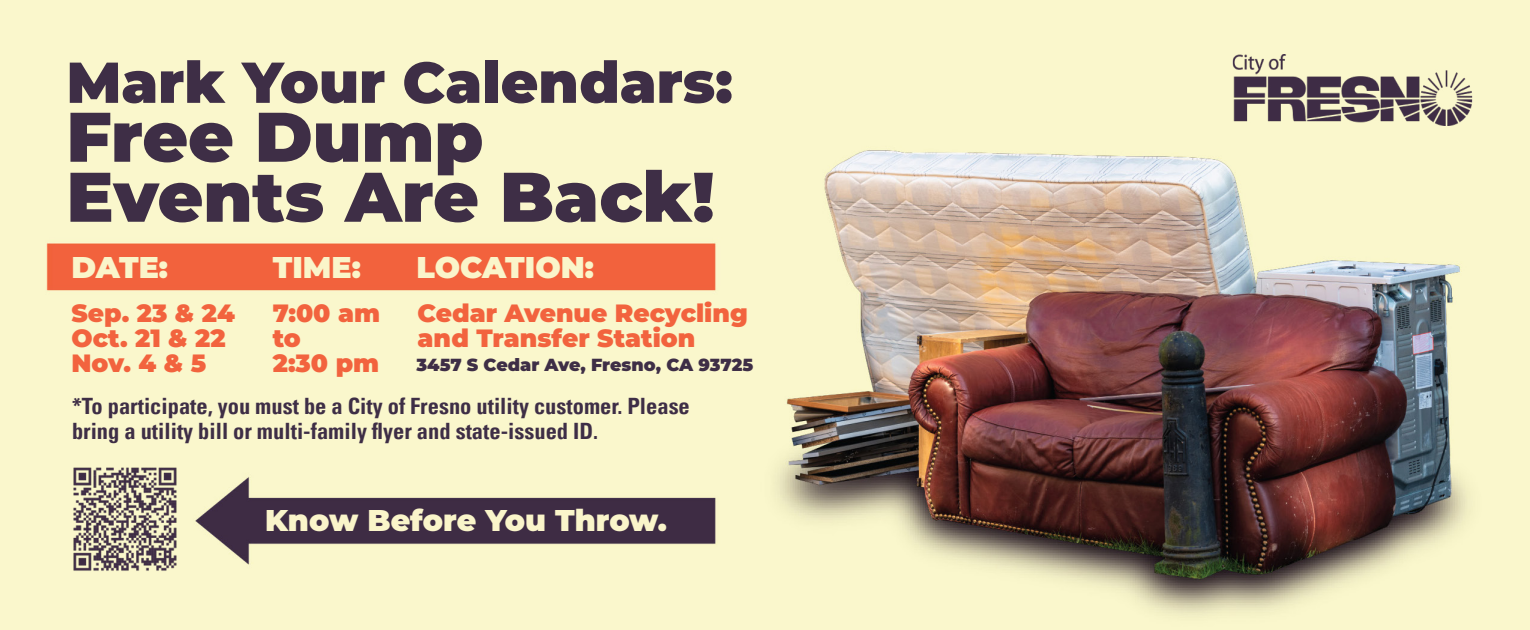
<style>
.page{position:relative;width:1530px;height:630px;background:#fff}
.page>*{position:absolute;margin:0;border:0;box-sizing:border-box;transform-origin:0 0}
.PG2H2{font:900 70px "Montserrat";color:#3e2e46}
.P2H1{font:900 57.5px "Montserrat";color:#3e2e46}
.PG2P9{font:900 30px "Montserrat";letter-spacing:-.005em;color:#faf5ca}
.PG2P5{font:900 30px "Montserrat";color:#faf5ca}
.PG2P1{font:900 30px "Montserrat";color:#faf5ca}
.PG2P3{font:900 30px "Montserrat";color:#faf5ca}
.PG2P6{font:900 25px "Montserrat";color:#f2633e}
.PG2P2{font:900 25px "Montserrat";color:#f2633e}
.PG2P4{font:900 25px "Montserrat";color:#f2633e}
.PG2P8{font:700 condensed 22.5px/25px "Univers LT Pro";color:#3e2e46}
.PG2P7{font:900 17.5px "Montserrat";color:#3e2e46}
</style>
<div class="page">
<img style="left:0;top:0;width:1530px;height:630px">
<img style="left:68px;top:463px;width:113px;height:113px">
<img style="left:1233px;top:55px;width:240px;height:70px">
<h1 class="P2H1" style="left:67px;top:39px;width:668px">Mark Your Calendars:</h1>
<h2 class="PG2H2" style="left:67px;top:84px;width:418px">Free Dump</h2>
<h2 class="PG2H2" style="left:67px;top:144px;width:649px">Events Are Back!</h2>
<p class="PG2P5" style="left:417px;top:245px;width:179px">LOCATION:</p>
<p class="PG2P1" style="left:72px;top:245px;width:98px">DATE:</p>
<p class="PG2P2" style="left:72px;top:294px;width:165px">Sep. 23 &amp; 24</p>
<p class="PG2P2" style="left:72px;top:319px;width:156px">Oct. 21 &amp; 22</p>
<p class="PG2P2" style="left:72px;top:344px;width:136px">Nov. 4 &amp; 5</p>
<p class="PG2P3" style="left:273px;top:245px;width:90px">TIME:</p>
<p class="PG2P6" style="left:418px;top:294px;width:332px">Cedar Avenue Recycling</p>
<p class="PG2P6" style="left:418px;top:319px;width:279px">and Transfer Station</p>
<p class="PG2P4" style="left:273px;top:294px;width:109px">7:00 am</p>
<p class="PG2P4" style="left:273px;top:319px;width:30px">to</p>
<p class="PG2P4" style="left:273px;top:344px;width:108px">2:30 pm</p>
<p class="PG2P7" style="left:417px;top:352px;width:338px">3457 S Cedar Ave, Fresno, CA 93725</p>
<p class="PG2P8" style="left:72px;top:394px;width:619px">*To participate, you must be a City of Fresno utility customer. Please bring a utility bill or multi-family flyer and state-issued ID.</p>
<p class="PG2P9" style="left:265px;top:497px;width:403px">Know Before You Throw.</p>
</div>
